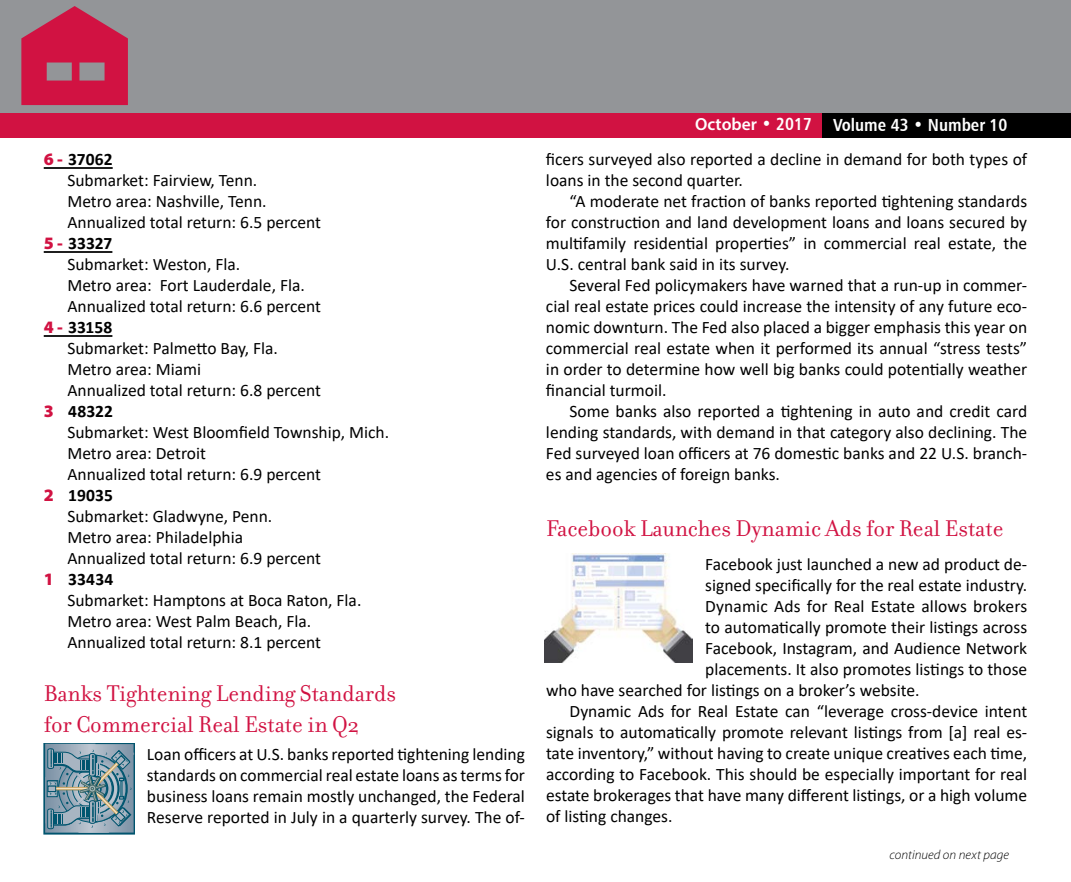
<style>
.page{position:relative;width:1071px;height:882px;background:#fff}
.page>*{position:absolute;margin:0;border:0;box-sizing:border-box;transform-origin:0 0}
.t1{font:24.5px/31.5px "Filosofia";color:#d11242}
.t2{font:17.5px/21px "Calibri";color:#000;text-align:justify}
.t3{font:700 17.5px "Calibri";color:#000}
.t4{font:17.5px "Humanist 777 BT Bold Condensed B";color:#fff}
.t5{font:italic 300 13.12px "Myriad Pro";letter-spacing:.01em;color:#000}
.s1{font-family:"Myriad Pro";font-weight:900;color:#d11242}
.s2{font-family:"Myriad Pro";font-weight:600}
</style>
<div class="page">
<div style="left:0;top:0;width:1071px;height:138px;background:#939598"></div>
<div style="left:693px;top:113px;width:378px;height:25px;background:#000"></div>
<div style="left:0;top:113px;width:822px;height:25px;background:#d11242"></div>
<svg style="left:21px;top:6px;width:107px;height:99px"></svg>
<hr style="left:44px;top:167px;width:69px;height:2px;background:#000">
<hr style="left:44px;top:251px;width:68px;height:2px;background:#000">
<hr style="left:44px;top:335px;width:68px;height:2px;background:#000">
<div style="left:44px;top:743px;width:91px;height:91px;border:1px solid #00546e"></div>
<hr style="left:134px;top:744px;width:1px;height:89px;background:#7b91a5">
<svg style="left:45px;top:744px;width:89px;height:89px;background:#7595a4"></svg>
<img style="left:545px;top:553px;width:148px;height:109px">
<p class="t3" style="left:44px;top:147px;width:70px"><span class="s1">6 -</span> 37062</p>
<p class="t2" style="left:67px;top:170px;width:191px">Submarket: Fairview, Tenn.</p>
<p class="t2" style="left:67px;top:191px;width:201px">Metro area: Nashville, Tenn.</p>
<p class="t2" style="left:67px;top:212px;width:255px">Annualized total return: 6.5 percent</p>
<p class="t3" style="left:44px;top:231px;width:70px"><span class="s1">5 -</span> 33327</p>
<p class="t2" style="left:67px;top:254px;width:174px">Submarket: Weston, Fla.</p>
<p class="t2" style="left:67px;top:275px;width:239px">Metro area: Fort Lauderdale, Fla.</p>
<p class="t2" style="left:67px;top:296px;width:255px">Annualized total return: 6.6 percent</p>
<p class="t3" style="left:44px;top:315px;width:70px"><span class="s1">4 -</span> 33158</p>
<p class="t2" style="left:67px;top:338px;width:212px">Submarket: Palmetto Bay, Fla.</p>
<p class="t2" style="left:67px;top:359px;width:135px">Metro area: Miami</p>
<p class="t2" style="left:67px;top:380px;width:255px">Annualized total return: 6.8 percent</p>
<p class="t3" style="left:44px;top:399px;width:71px"><span class="s1">3</span> 48322</p>
<p class="t2" style="left:67px;top:422px;width:323px">Submarket: West Bloomfield Township, Mich.</p>
<p class="t2" style="left:67px;top:443px;width:140px">Metro area: Detroit</p>
<p class="t2" style="left:67px;top:464px;width:255px">Annualized total return: 6.9 percent</p>
<p class="t3" style="left:44px;top:483px;width:71px"><span class="s1">2</span> 19035</p>
<p class="t2" style="left:67px;top:506px;width:206px">Submarket: Gladwyne, Penn.</p>
<p class="t2" style="left:67px;top:527px;width:177px">Metro area: Philadelphia</p>
<p class="t2" style="left:67px;top:548px;width:255px">Annualized total return: 6.9 percent</p>
<p class="t3" style="left:44px;top:567px;width:71px"><span class="s1">1</span> 33434</p>
<p class="t2" style="left:67px;top:590px;width:296px">Submarket: Hamptons at Boca Raton, Fla.</p>
<p class="t2" style="left:67px;top:611px;width:245px">Metro area: West Palm Beach, Fla.</p>
<p class="t2" style="left:67px;top:632px;width:255px">Annualized total return: 8.1 percent</p>
<h1 class="t1" style="left:44px;top:678px;width:354px">Banks Tightening Lending Standards for Commercial Real Estate in Q2</h1>
<p class="t2" style="left:147px;top:744px;width:380px">Loan officers at U.S. banks reported tightening lending standards on commercial real estate loans as terms for business loans remain mostly unchanged, the Federal Reserve reported in July in a quarterly survey. The of-</p>
<p class="t4" style="left:695px;top:114px;width:314px"><span class="s2">October</span> • 2017 Volume 43 • Number 10</p>
<p class="t2" style="left:546px;top:149px;width:483px">ficers surveyed also reported a decline in demand for both types of loans in the second quarter.</p>
<p class="t2" style="left:546px;top:191px;width:483px;text-indent:24px">“A moderate net fraction of banks reported tightening standards for construction and land development loans and loans secured by multifamily residential properties” in commercial real estate, the U.S. central bank said in its survey.</p>
<p class="t2" style="left:546px;top:275px;width:483px;text-indent:24px">Several Fed policymakers have warned that a run-up in commer&shy;cial real estate prices could increase the intensity of any future eco&shy;nomic downturn. The Fed also placed a bigger emphasis this year on commercial real estate when it performed its annual “stress tests” in order to determine how well big banks could potentially weather financial turmoil.</p>
<p class="t2" style="left:546px;top:401px;width:483px;text-indent:24px">Some banks also reported a tightening in auto and credit card lending standards, with demand in that category also declining. The Fed surveyed loan officers at 76 domestic banks and 22 U.S. branch&shy;es and agencies of foreign banks.</p>
<h1 class="t1" style="left:546px;top:513px;width:459px">Facebook Launches Dynamic Ads for Real Estate</h1>
<p class="t2" style="left:705px;top:553px;width:323px">Facebook just launched a new ad product de-</p>
<p class="t2" style="left:705px;top:574px;width:323px">signed specifically for the real estate industry.</p>
<p class="t2" style="left:705px;top:595px;width:323px">Dynamic Ads for Real Estate allows brokers</p>
<p class="t2" style="left:705px;top:616px;width:323px">to automatically promote their listings across</p>
<p class="t2" style="left:705px;top:637px;width:324px">Facebook, Instagram, and Audience Network</p>
<p class="t2" style="left:705px;top:658px;width:323px">placements. It also promotes listings to those</p>
<p class="t2" style="left:546px;top:679px;width:375px">who have searched for listings on a broker’s website.</p>
<p class="t2" style="left:570px;top:700px;width:459px">Dynamic Ads for Real Estate can “leverage cross-device intent</p>
<p class="t2" style="left:546px;top:721px;width:483px">signals to automatically promote relevant listings from [a] real es-</p>
<p class="t2" style="left:546px;top:742px;width:483px">tate inventory,” without having to create unique creatives each time,</p>
<p class="t2" style="left:546px;top:763px;width:483px">according to Facebook. This should be especially important for real</p>
<p class="t2" style="left:546px;top:784px;width:483px">estate brokerages that have many different listings, or a high volume</p>
<p class="t2" style="left:546px;top:805px;width:128px">of listing changes.</p>
<p class="t5" style="left:890px;top:848px;width:121px">continued on next page</p>
</div>
